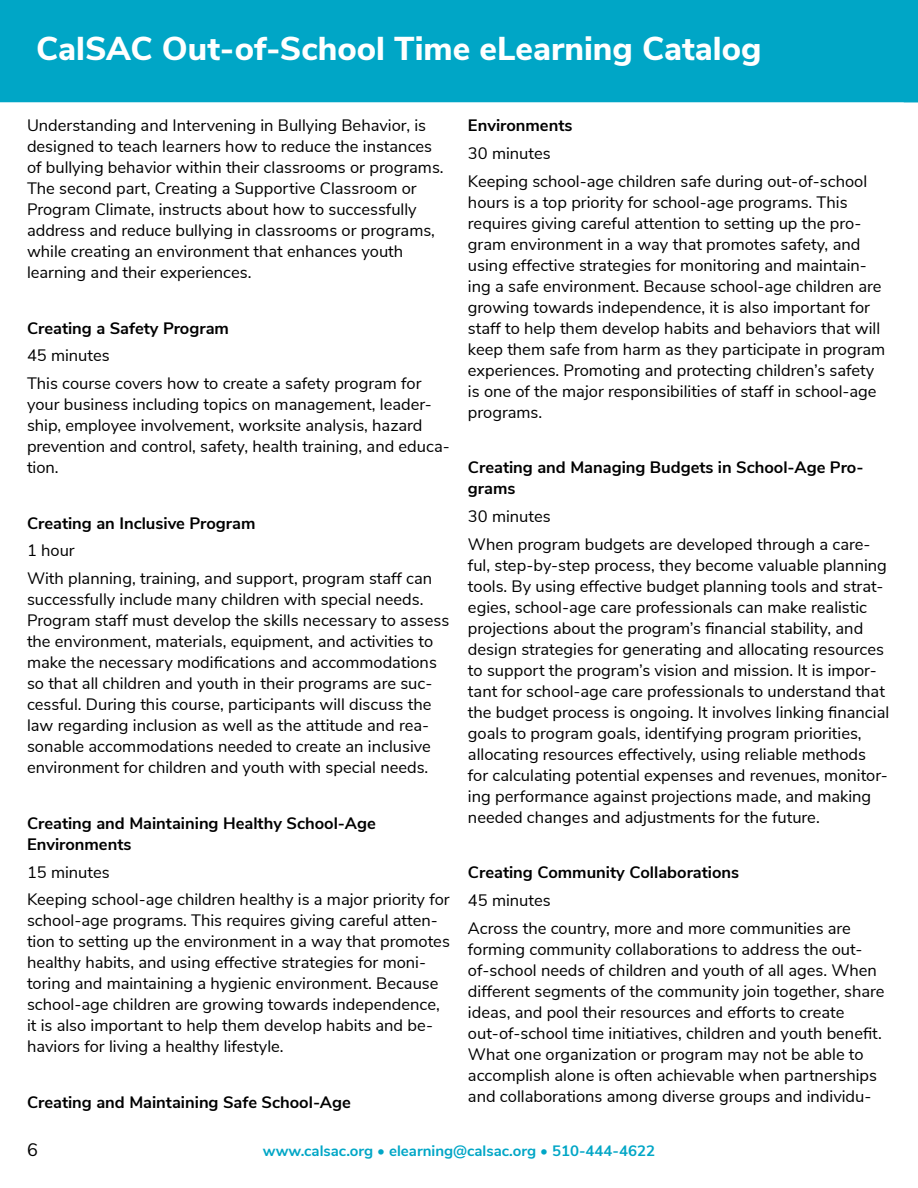
<style>
.page{position:relative;width:918px;height:1188px;background:#fff}
.page>*{position:absolute;margin:0;border:0;box-sizing:border-box;transform-origin:0 0}
.t1{font:800 33px "Nunito Sans";color:#fff}
.t2{font:18px "Nunito Sans";color:#000}
.t3{font:16.5px/21px "Nunito Sans";color:#000}
.t4{font:700 16.5px/21px "Nunito Sans";color:#000}
.t5{font:700 15px "Nunito Sans";color:#00a6c6}
</style>
<div class="page">
<div style="left:0;top:0;width:904px;height:102px;background:#00a6c6"></div>
<svg style="left:904px;top:0;width:14px;height:102px"></svg>
<h1 class="t1" style="left:36px;top:25px;width:727px">CalSAC Out-of-School Time eLearning Catalog</h1>
<p class="t3" style="left:27px;top:114px;width:418px">Understanding and Intervening in Bullying Behavior, is designed to teach learners how to reduce the instances of bullying behavior within their classrooms or programs.<br>The second part, Creating a Supportive Classroom or Program Climate, instructs about how to successfully address and reduce bullying in classrooms or programs, while creating an environment that enhances youth learning and their experiences.</p>
<p class="t4" style="left:27px;top:317px;width:204px">Creating a Safety Program</p>
<p class="t3" style="left:27px;top:341px;width:396px;line-height:27.8px">45 minutes<br>This course covers how to create a safety program for</p>
<p class="t3" style="left:27px;top:393px;width:424px">your business including topics on management, leader&shy;ship, employee involvement, worksite analysis, hazard prevention and control, safety, health training, and educa&shy;tion.</p>
<p class="t4" style="left:27px;top:512px;width:230px">Creating an Inclusive Program</p>
<p class="t3" style="left:27px;top:536px;width:407px;line-height:27.8px">1 hour<br>With planning, training, and support, program staff can</p>
<p class="t3" style="left:27px;top:588px;width:424px">successfully include many children with special needs.<br>Program staff must develop the skills necessary to assess the environment, materials, equipment, and activities to make the necessary modifications and accommodations so that all children and youth in their programs are suc&shy;cessful. During this course, participants will discuss the law regarding inclusion as well as the attitude and rea&shy;sonable accommodations needed to create an inclusive environment for children and youth with special needs.</p>
<p class="t4" style="left:27px;top:812px;width:350px">Creating and Maintaining Healthy School-Age<br>Environments</p>
<p class="t3" style="left:27px;top:857px;width:424px;line-height:27.8px">15 minutes<br>Keeping school-age children healthy is a major priority for</p>
<p class="t3" style="left:27px;top:909px;width:424px">school-age programs. This requires giving careful atten&shy;tion to setting up the environment in a way that promotes healthy habits, and using effective strategies for moni&shy;toring and maintaining a hygienic environment. Because school-age children are growing towards independence, it is also important to help them develop habits and be&shy;haviors for living a healthy lifestyle.</p>
<p class="t4" style="left:27px;top:1091px;width:325px">Creating and Maintaining Safe School-Age</p>
<p class="t4" style="left:468px;top:114px;width:106px">Environments</p>
<p class="t3" style="left:468px;top:138px;width:401px;line-height:27.8px">30 minutes<br>Keeping school-age children safe during out-of-school</p>
<p class="t3" style="left:468px;top:191px;width:419px">hours is a top priority for school-age programs. This requires giving careful attention to setting up the pro&shy;gram environment in a way that promotes safety, and using effective strategies for monitoring and maintain&shy;ing a safe environment. Because school-age children are growing towards independence, it is also important for staff to help them develop habits and behaviors that will keep them safe from harm as they participate in program experiences. Promoting and protecting children’s safety is one of the major responsibilities of staff in school-age programs.</p>
<p class="t4" style="left:468px;top:456px;width:397px">Creating and Managing Budgets in School-Age Pro&shy;grams</p>
<p class="t3" style="left:468px;top:502px;width:404px;line-height:27.8px">30 minutes<br>When program budgets are developed through a care-</p>
<p class="t3" style="left:468px;top:554px;width:423px">ful, step-by-step process, they become valuable planning tools. By using effective budget planning tools and strat&shy;egies, school-age care professionals can make realistic projections about the program’s financial stability, and design strategies for generating and allocating resources to support the program’s vision and mission. It is impor&shy;tant for school-age care professionals to understand that the budget process is ongoing. It involves linking financial goals to program goals, identifying program priorities, allocating resources effectively, using reliable methods for calculating potential expenses and revenues, monitor&shy;ing performance against projections made, and making needed changes and adjustments for the future.</p>
<p class="t4" style="left:468px;top:861px;width:273px">Creating Community Collaborations</p>
<p class="t3" style="left:468px;top:886px;width:384px;line-height:27.8px">45 minutes<br>Across the country, more and more communities are</p>
<p class="t3" style="left:468px;top:938px;width:418px">forming community collaborations to address the out&shy;of-school needs of children and youth of all ages. When different segments of the community join together, share ideas, and pool their resources and efforts to create out-of-school time initiatives, children and youth benefit.<br>What one organization or program may not be able to accomplish alone is often achievable when partnerships and collaborations among diverse groups and individu-</p>
<p class="t2" style="left:27px;top:1136px;width:12px">6</p>
<p class="t5" style="left:263px;top:1140px;width:394px">www.calsac.org • elearning@calsac.org • 510-444-4622</p>
</div>
